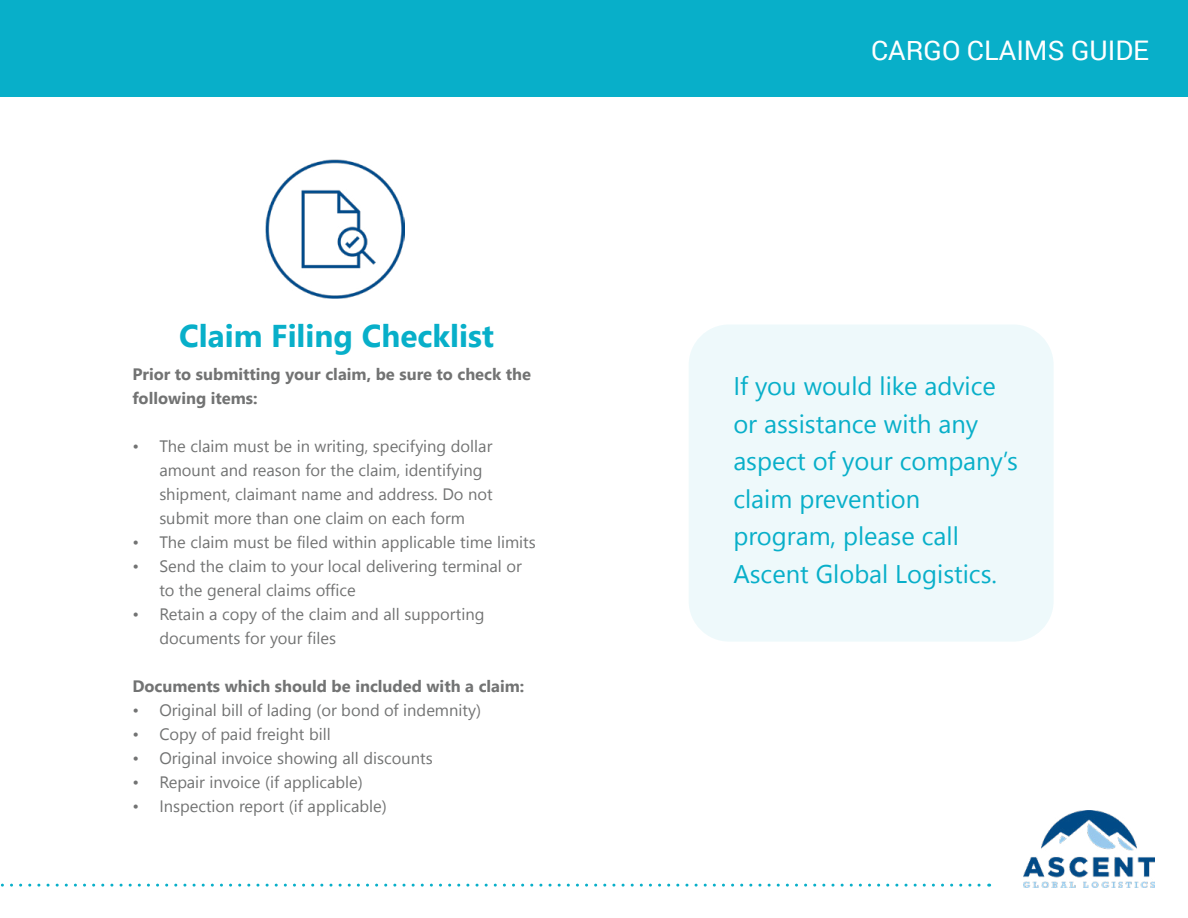
<style>
.page{position:relative;width:1188px;height:918px;background:#fff}
.page>*{position:absolute;margin:0;border:0;box-sizing:border-box;transform-origin:0 0}
.t1{font:700 31.5px "Nirmala UI";color:#08afc9}
.t2{font:27px "Roboto";color:#fff}
.t3{font:25.5px/37.5px "Nirmala UI";color:#08afc9}
.t4{font:16.5px/24px "Nirmala UI";color:#727373}
.t5{font:700 16.5px/24px "Nirmala UI";color:#727373}
</style>
<div class="page">
<div style="left:0;top:0;width:1188px;height:96px;background:#08afc9"></div>
<svg style="left:0;top:884px;width:990px;height:3px"></svg>
<img style="left:266px;top:159px;width:139px;height:140px">
<img style="left:1023px;top:810px;width:132px;height:77px">
<div style="left:689px;top:324px;width:365px;height:318px;background:#eef9fb;border-radius:40px"></div>
<h1 class="t1" style="left:179px;top:309px;width:316px">Claim Filing Checklist</h1>
<p class="t5" style="left:132px;top:361px;width:400px">Prior to submitting your claim, be sure to check the following items:</p>
<p class="t4" style="left:159px;top:433px;width:335px;text-indent:-27px">• The claim must be in writing, specifying dollar amount and reason for the claim, identifying shipment, claimant name and address. Do not submit more than one claim on each form</p>
<p class="t4" style="left:132px;top:529px;width:405px">• The claim must be filed within applicable time limits</p>
<p class="t4" style="left:159px;top:553px;width:364px;text-indent:-27px">• Send the claim to your local delivering terminal or to the general claims office</p>
<p class="t4" style="left:159px;top:601px;width:327px;text-indent:-27px">• Retain a copy of the claim and all supporting documents for your files</p>
<p class="t5" style="left:132px;top:673px;width:394px">Documents which should be included with a claim:</p>
<p class="t4" style="left:132px;top:698px;width:350px">• Original bill of lading (or bond of indemnity)</p>
<p class="t4" style="left:132px;top:722px;width:200px">• Copy of paid freight bill</p>
<p class="t4" style="left:132px;top:746px;width:302px">• Original invoice showing all discounts</p>
<p class="t4" style="left:132px;top:770px;width:232px">• Repair invoice (if applicable)</p>
<p class="t4" style="left:132px;top:794px;width:256px">• Inspection report (if applicable)</p>
<h2 class="t2" style="left:871px;top:31px;width:279px">CARGO CLAIMS GUIDE</h2>
<h3 class="t3" style="left:733px;top:366px;width:286px">If you would like advice or assistance with any aspect of your company’s claim prevention program, please call<br>Ascent Global Logistics.</h3>
</div>
